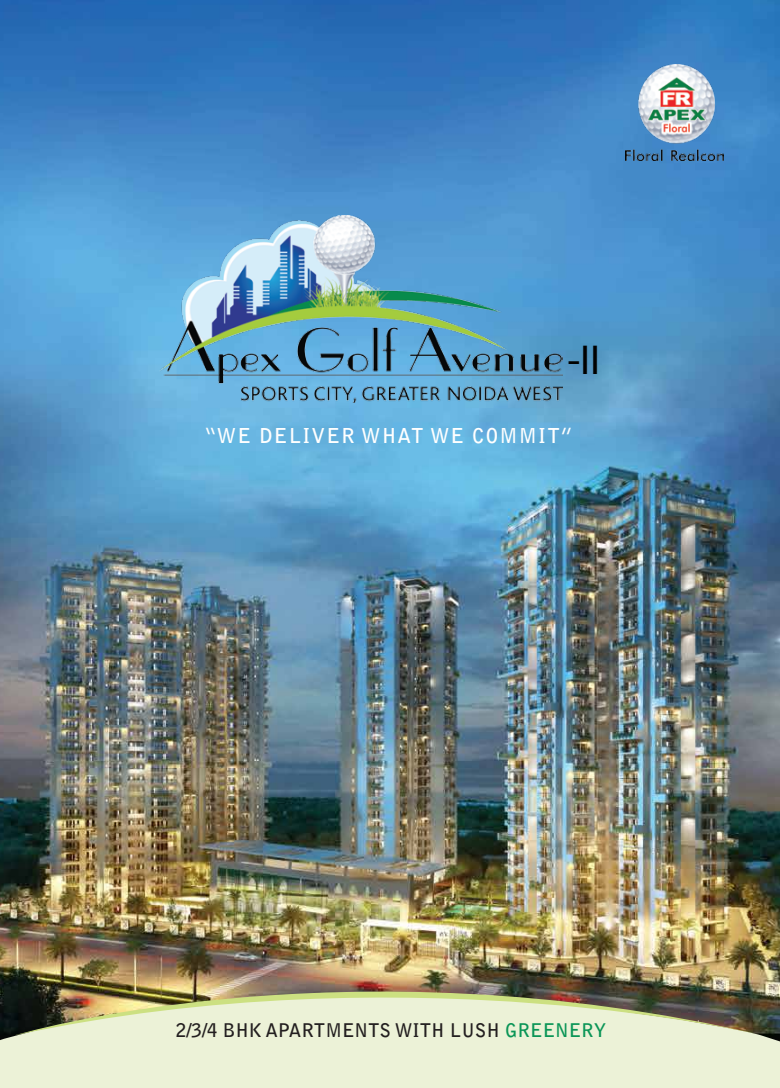
<style>
.page{position:relative;width:780px;height:1088px;background:#fff}
.page>*{position:absolute;margin:0;border:0;box-sizing:border-box;transform-origin:0 0}
.t1{font:42px "Myriad Pro";color:#010101}
.t2{font:700 20.38px "Bell Gothic Std";letter-spacing:.06em;color:#fff}
.t3{font:700 18.75px "Bell Gothic Std";color:#231f20}
.s1{color:#0a9556}
</style>
<div class="page">
<img style="left:0;top:0;width:780px;height:995px">
<div style="left:0;top:995px;width:780px;height:93px;background:#ecf2d7"></div>
<img style="left:15px;top:937px;width:748px;height:98px">
<img style="left:160px;top:215px;width:403px;height:187px">
<img style="left:625px;top:65px;width:98px;height:95px">
<h1 class="t1" style="left:567px;top:334px;width:34px">-II</h1>
<p class="t2" style="left:204px;top:423px;width:369px">“WE DELIVER WHAT WE COMMIT”</p>
<p class="t3" style="left:176px;top:1019px;width:432px">2/3/4 BHK APARTMENTS WITH LUSH <span class="s1">GREENERY</span></p>
</div>
